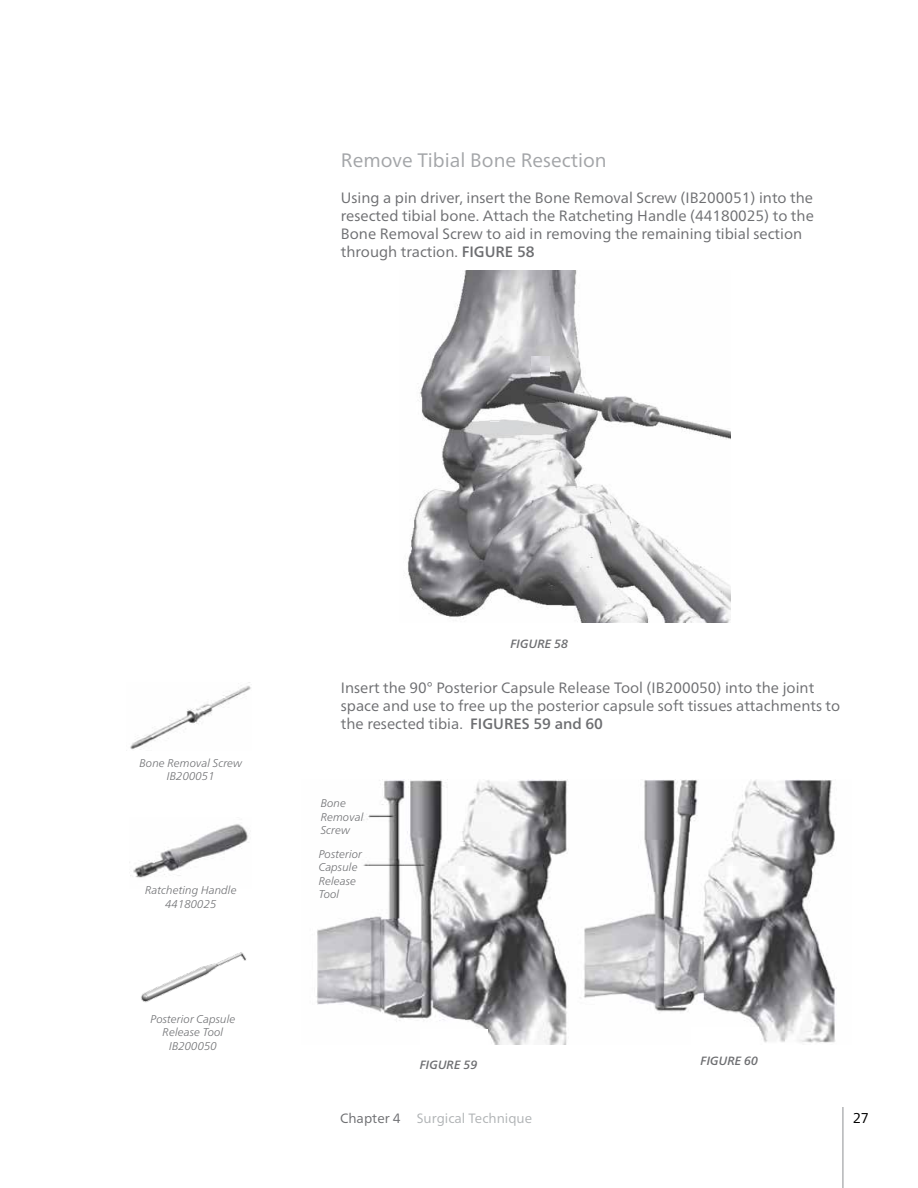
<style>
.page{position:relative;width:918px;height:1188px;background:#fff}
.page>*{position:absolute;margin:0;border:0;box-sizing:border-box;transform-origin:0 0}
.t1{font:19.5px "Frutiger Neue LT Pro";color:#a3a5a8}
.t2{font:15px/18px "Frutiger Neue LT Pro";color:#6d6e71}
.t3{font:14.25px "Frutiger Neue LT Pro";color:#000}
.t4{font:13.5px "Frutiger Neue LT Pro";color:#b1b4b6}
.t5{font:italic 500 12px "Frutiger Neue LT Pro";color:#6d6e71}
.t6{font:italic 300 11.25px/13.5px "Frutiger Neue LT Pro";color:#6d6e71;text-align:center}
.s1{font-weight:500}
.s2{color:#6d6e71}
</style>
<div class="page">
<hr style="left:842px;top:1107px;width:1px;height:81px;background:#939598">
<img style="left:130px;top:824px;width:119px;height:54px">
<img style="left:316px;top:780px;width:521px;height:264px">
<img style="left:407px;top:270px;width:324px;height:353px">
<img style="left:491px;top:421px;width:32px;height:12px">
<img style="left:532px;top:356px;width:18px;height:20px">
<div style="left:420px;top:1030px;width:67px;height:17px;background:#fff"></div>
<div style="left:691px;top:1028px;width:68px;height:17px;background:#fff"></div>
<img style="left:130px;top:682px;width:121px;height:68px">
<img style="left:141px;top:952px;width:106px;height:50px">
<h1 class="t1" style="left:341px;top:149px;width:267px">Remove Tibial Bone Resection</h1>
<p class="t2" style="left:341px;top:188px;width:475px">Using a pin driver, insert the Bone Removal Screw (IB200051) into the resected tibial bone. Attach the Ratcheting Handle (44180025) to the Bone Removal Screw to aid in removing the remaining tibial section through traction. <span class="s1">FIGURE 58</span></p>
<p class="t6" style="left:139px;top:756px;width:104px">Bone Removal Screw<br>IB200051</p>
<p class="t6" style="left:145px;top:883px;width:93px">Ratcheting Handle<br>44180025</p>
<p class="t6" style="left:150px;top:1012px;width:87px">Posterior Capsule<br>Release Tool<br>IB200050</p>
<p class="t5" style="left:511px;top:637px;width:59px">FIGURE 58</p>
<p class="t2" style="left:341px;top:679px;width:501px">Insert the 90° Posterior Capsule Release Tool (IB200050) into the joint space and use to free up the posterior capsule soft tissues attachments to the resected tibia. <span class="s1">FIGURES 59 and 60</span></p>
<p class="t6" style="left:321px;top:797px;width:44px;text-align:left">Bone<br>Removal<br>Screw</p>
<p class="t6" style="left:319px;top:847px;width:45px;text-align:left">Posterior<br>Capsule<br>Release<br>Tool</p>
<p class="t5" style="left:420px;top:1058px;width:59px">FIGURE 59</p>
<p class="t5" style="left:701px;top:1054px;width:59px">FIGURE 60</p>
<p class="t4" style="left:340px;top:1110px;width:193px"><span class="s2">Chapter 4</span> Surgical Technique</p>
<p class="t3" style="left:853px;top:1109px;width:18px">27</p>
</div>
